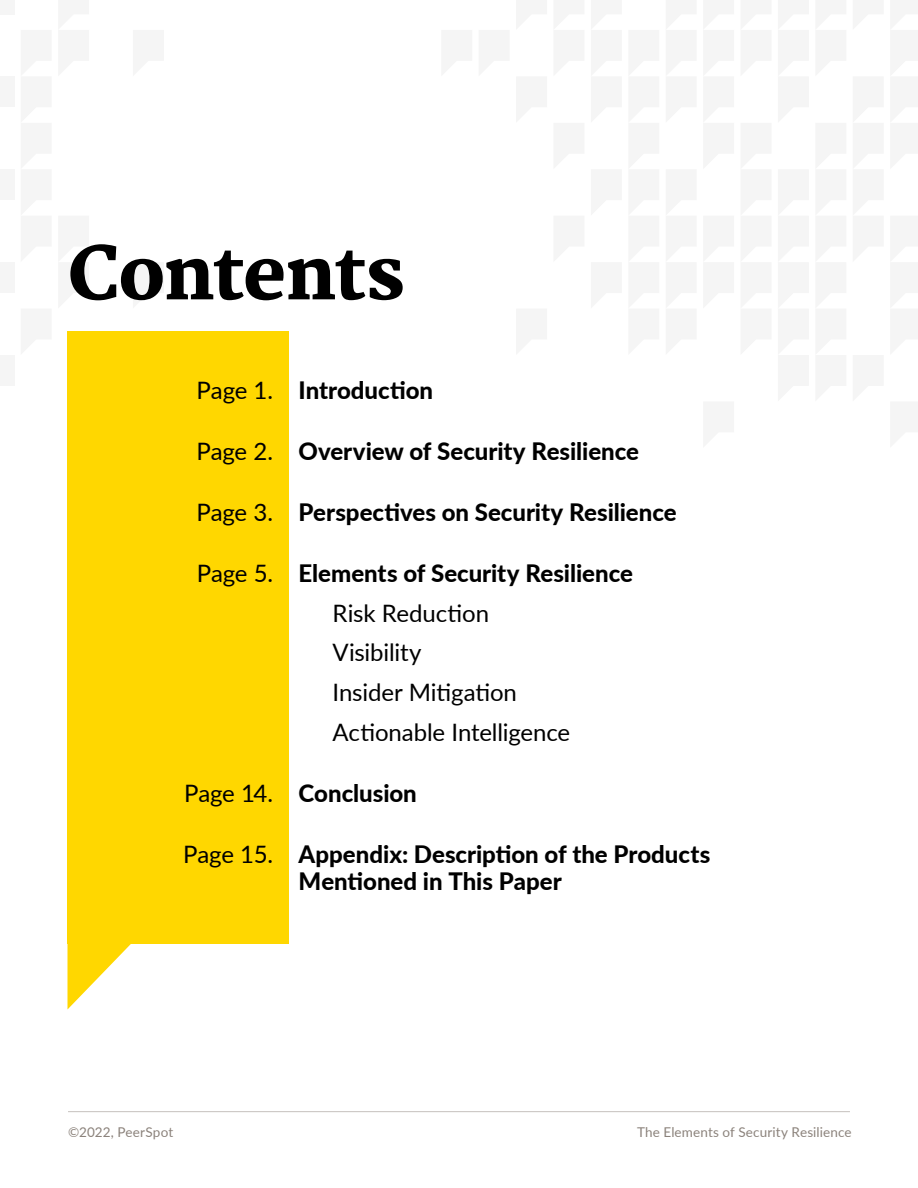
<style>
.page{position:relative;width:918px;height:1188px;background:#fff}
.page>*{position:absolute;margin:0;border:0;box-sizing:border-box;transform-origin:0 0}
.t1{font:800 72px "Martel";letter-spacing:-.025em;color:#000}
.t2{font:800 24px/27px "Lato";color:#000}
.t3{font:24px/39.8px "Lato";letter-spacing:-.005em;color:#000}
.t4{font:13.5px "Lato";letter-spacing:.01em;color:#8b827b}
.s1{font-weight:400}
.s2{font-weight:800}
</style>
<div class="page">
<div style="left:0;top:0;width:14px;height:14px;background:#f5f5f5"></div>
<div style="left:0;top:76px;width:14px;height:31px;background:#f5f5f5"></div>
<div style="left:0;top:169px;width:14px;height:31px;background:#f5f5f5"></div>
<div style="left:0;top:262px;width:14px;height:31px;background:#f5f5f5"></div>
<div style="left:0;top:355px;width:14px;height:31px;background:#f5f5f5"></div>
<hr style="left:68px;top:1111px;width:782px;height:1px;background:#c5c1bd">
<div style="left:68px;top:332px;width:221px;height:612px;background:#ffd700"></div>
<svg style="left:68px;top:944px;width:63px;height:65px"></svg>
<h1 class="t1" style="left:68px;top:232px;width:338px">Contents</h1>
<p class="t2" style="left:197px;top:376px;width:238px"><span class="s1">Page 1.</span> Introduction</p>
<p class="t2" style="left:196px;top:437px;width:444px"><span class="s1">Page 2.</span> Overview of Security Resilience</p>
<p class="t2" style="left:196px;top:498px;width:482px"><span class="s1">Page 3.</span> Perspectives on Security Resilience</p>
<p class="t3" style="left:333px;top:552px;width:302px;text-indent:-136px">Page 5. <span class="s2">Elements of Security Resilience<br></span>Risk Reduction<br>Visibility<br>Insider Mitigation<br>Actionable Intelligence</p>
<p class="t2" style="left:184px;top:779px;width:234px"><span class="s1">Page 14.</span> Conclusion</p>
<p class="t2" style="left:299px;top:840px;width:413px;text-indent:-115px"><span class="s1">Page 15.</span> Appendix: Description of the Products<br>Mentioned in This Paper</p>
<p class="t4" style="left:68px;top:1122px;width:107px">©2022, PeerSpot</p>
<p class="t4" style="left:637px;top:1122px;width:216px">The Elements of Security Resilience</p>
</div>
